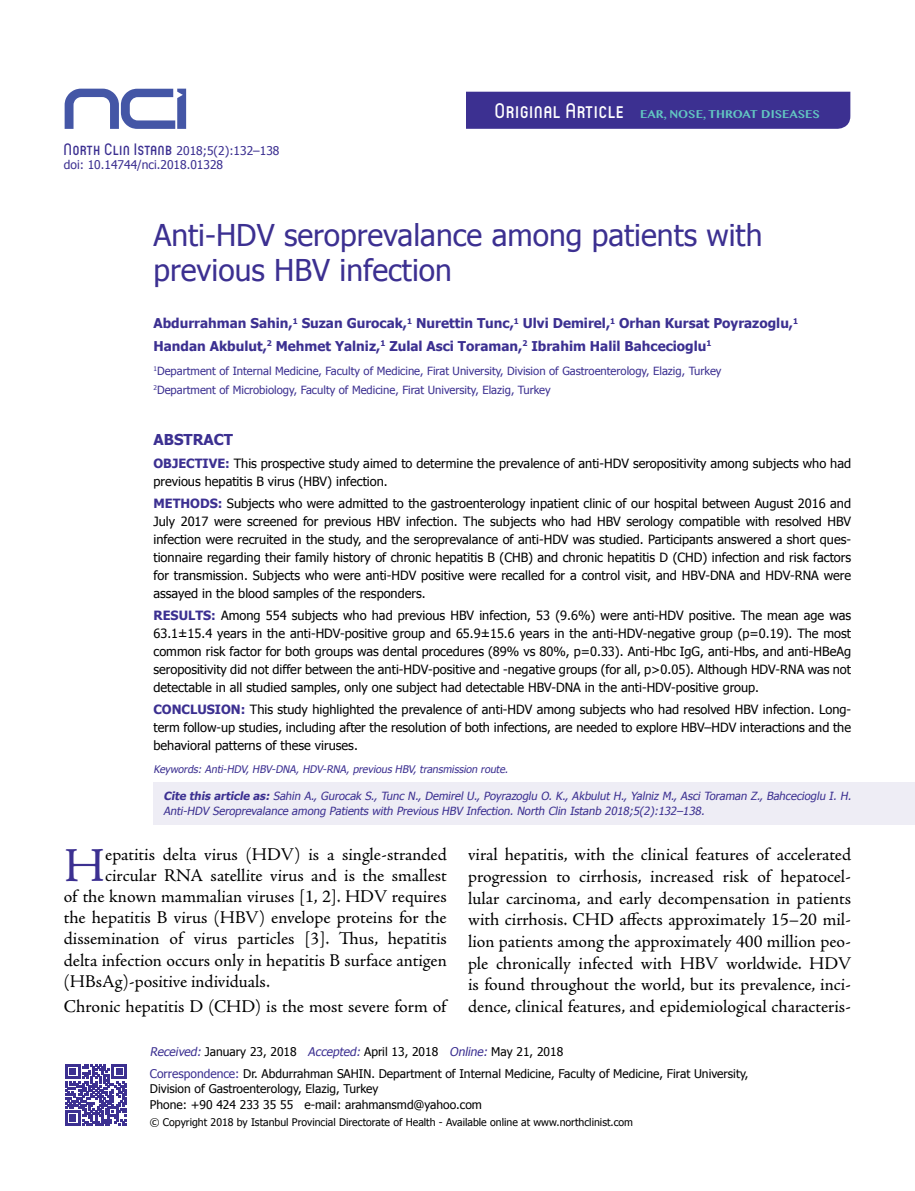
<style>
.page{position:relative;width:915px;height:1191px;background:#fff}
.page>*{position:absolute;margin:0;border:0;box-sizing:border-box;transform-origin:0 0}
.t1{font:48.9px "Adobe Jenson Pro";color:#3c3091}
.t2{font:30px/34.5px "Tahoma";color:#3c3091}
.t3{font:18px/21.6px "Adobe Jenson Pro";letter-spacing:-.005em;color:#000;text-align:justify}
.t4{font:700 15px "Tahoma";color:#3c3091}
.t5{font:700 13.5px/22.5px "Tahoma";color:#3c3091}
.t6{font:12.75px/18px "Tahoma";color:#000;text-align:justify}
.t7{font:12px/23px "Tahoma";color:#000}
.t8{font:12px/14.4px "Tahoma";color:#3c3091}
.t9{font:italic 11.25px/15px "Tahoma";color:#3c3091}
.t10{font:11.25px/19.5px "Tahoma";color:#3c3091}
.t11{font:700 11.25px "Tamil MN";color:#62c6c1}
.t12{font:10.5px "Tahoma";color:#000}
.t13{font:italic 10.5px "Tahoma";color:#3c3091}
.s1{font-family:"Circula";font-weight:500;font-size:16.5px}
.s2{font-family:"Circula";font-weight:500;font-size:21px;color:#fff}
.s3{font-weight:700;color:#3c3091}
.s4{font-weight:700}
.s5{font-style:italic;color:#3c3091}
.s6{color:#3c3091}
</style>
<div class="page">
<svg style="left:65px;top:89px;width:121px;height:40px"></svg>
<div style="left:466px;top:92px;width:384px;height:37px;background:#3c3091"></div>
<svg style="left:65px;top:1064px;width:62px;height:61px"></svg>
<div style="left:153px;top:782px;width:761px;height:42px;background:#eeedf5"></div>
<p class="t8" style="left:64px;top:143px;width:217px"><span class="s1">North Clin Istanb</span> 2018;5(2):132–138 doi: 10.14744/nci.2018.01328</p>
<p class="t11" style="left:494px;top:107px;width:326px"><span class="s2">Orıgınal Article</span> EAR, NOSE, THROAT DISEASES</p>
<h2 class="t2" style="left:153px;top:217px;width:610px">Anti-HDV seroprevalance among patients with previous HBV infection</h2>
<p class="t5" style="left:153px;top:311px;width:646px">Abdurrahman Sahin,<sup>1</sup> Suzan Gurocak,<sup>1</sup> Nurettin Tunc,<sup>1</sup> Ulvi Demirel,<sup>1</sup> Orhan Kursat Poyrazoglu,<sup>1<br></sup>Handan Akbulut,<sup>2</sup> Mehmet Yalniz,<sup>1</sup> Zulal Asci Toraman,<sup>2</sup> Ibrahim Halil Bahcecioglu<sup>1</sup></p>
<p class="t10" style="left:153px;top:360px;width:569px"><sup>1</sup>Department of Internal Medicine, Faculty of Medicine, Firat University, Division of Gastroenterology, Elazig, Turkey<br><sup>2</sup>Department of Microbiology, Faculty of Medicine, Firat University, Elazig, Turkey</p>
<p class="t4" style="left:153px;top:429px;width:81px">ABSTRACT</p>
<p class="t6" style="left:153px;top:453px;width:699px"><span class="s3">OBJECTIVE:</span> This prospective study aimed to determine the prevalence of anti-HDV seropositivity among subjects who had previous hepatitis B virus (HBV) infection.</p>
<p class="t6" style="left:153px;top:493px;width:699px"><span class="s3">METHODS:</span> Subjects who were admitted to the gastroenterology inpatient clinic of our hospital between August 2016 and July 2017 were screened for previous HBV infection. The subjects who had HBV serology compatible with resolved HBV infection were recruited in the study, and the seroprevalance of anti-HDV was studied. Participants answered a short ques&shy;tionnaire regarding their family history of chronic hepatitis B (CHB) and chronic hepatitis D (CHD) infection and risk factors for transmission. Subjects who were anti-HDV positive were recalled for a control visit, and HBV-DNA and HDV-RNA were assayed in the blood samples of the responders.</p>
<p class="t6" style="left:153px;top:606px;width:699px"><span class="s3">RESULTS:</span> Among 554 subjects who had previous HBV infection, 53 (9.6%) were anti-HDV positive. The mean age was 63.1±15.4 years in the anti-HDV-positive group and 65.9±15.6 years in the anti-HDV-negative group (p=0.19). The most common risk factor for both groups was dental procedures (89% vs 80%, p=0.33). Anti-Hbc IgG, anti-Hbs, and anti-HBeAg seropositivity did not differ between the anti-HDV-positive and -negative groups (for all, p&gt;0.05). Although HDV-RNA was not detectable in all studied samples, only one subject had detectable HBV-DNA in the anti-HDV-positive group.</p>
<p class="t6" style="left:153px;top:700px;width:699px"><span class="s3">CONCLUSION:</span> This study highlighted the prevalence of anti-HDV among subjects who had resolved HBV infection. Long&shy;term follow-up studies, including after the resolution of both infections, are needed to explore HBV–HDV interactions and the behavioral patterns of these viruses.</p>
<p class="t13" style="left:153px;top:762px;width:358px">Keywords: Anti-HDV, HBV-DNA, HDV-RNA, previous HBV, transmission route.</p>
<p class="t9" style="left:163px;top:788px;width:691px"><span class="s4">Cite this article as:</span> Sahin A., Gurocak S., Tunc N., Demirel U., Poyrazoglu O. K., Akbulut H., Yalniz M., Asci Toraman Z., Bahcecioglu I. H.<br>Anti-HDV Seroprevalance among Patients with Previous HBV Infection. North Clin Istanb 2018;5(2):132–138.</p>
<h1 class="t1" style="left:64px;top:837px;width:43px">H</h1>
<h3 class="t3" style="left:105px;top:844px;width:343px">epatitis delta virus (HDV) is a single-stranded</h3>
<h3 class="t3" style="left:105px;top:864px;width:343px">circular RNA satellite virus and is the smallest</h3>
<h3 class="t3" style="left:64px;top:885px;width:384px">of the known mammalian viruses [1, 2]. HDV requires</h3>
<h3 class="t3" style="left:64px;top:907px;width:384px">the hepatitis B virus (HBV) envelope proteins for the</h3>
<h3 class="t3" style="left:64px;top:928px;width:384px">dissemination of virus particles [3]. Thus, hepatitis</h3>
<h3 class="t3" style="left:64px;top:949px;width:384px">delta infection occurs only in hepatitis B surface antigen</h3>
<h3 class="t3" style="left:64px;top:970px;width:207px">(HBsAg)-positive individuals.</h3>
<h3 class="t3" style="left:64px;top:996px;width:384px">Chronic hepatitis D (CHD) is the most severe form of</h3>
<p class="t3" style="left:468px;top:844px;width:384px">viral hepatitis, with the clinical features of accelerated progression to cirrhosis, increased risk of hepatocel&shy;lular carcinoma, and early decompensation in patients with cirrhosis. CHD affects approximately 15–20 mil&shy;lion patients among the approximately 400 million peo&shy;ple chronically infected with HBV worldwide. HDV is found throughout the world, but its prevalence, inci&shy;dence, clinical features, and epidemiological characteris-</p>
<p class="t7" style="left:150px;top:1039px;width:600px"><span class="s5">Received:</span> January 23, 2018 <span class="s5">Accepted:</span>April 13, 2018 <span class="s5">Online:</span> May 21, 2018<br><span class="s6">Correspondence:</span> Dr. Abdurrahman SAHIN. Department of Internal Medicine, Faculty of Medicine, Firat University,</p>
<p class="t7" style="left:150px;top:1079px;width:333px;line-height:16.5px">Division of Gastroenterology, Elazig, Turkey<br>Phone: +90 424 233 35 55 e-mail: arahmansmd@yahoo.com</p>
<p class="t12" style="left:150px;top:1115px;width:484px">© Copyright 2018 by Istanbul Provincial Directorate of Health - Available online at www.northclinist.com</p>
</div>
